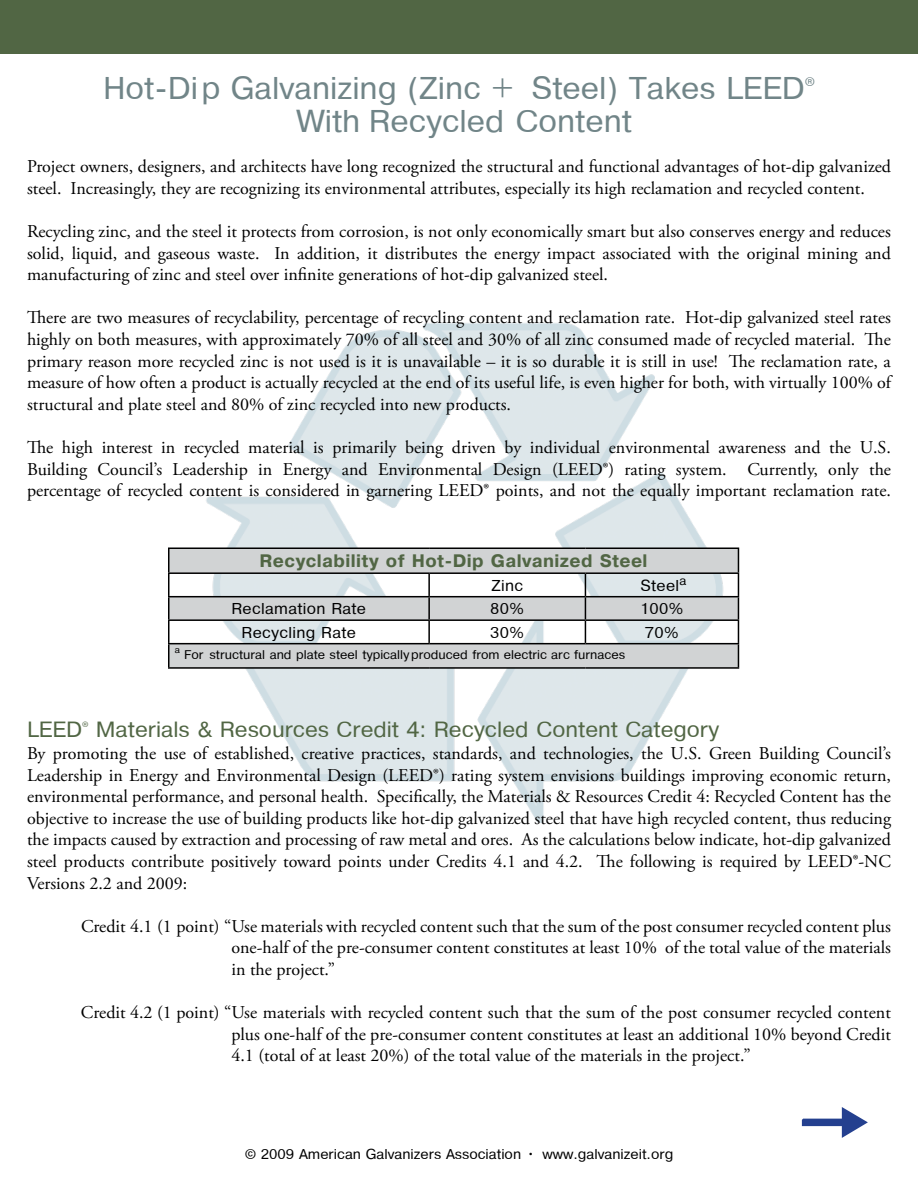
<style>
.page{position:relative;width:918px;height:1188px;background:#fff}
.page>*{position:absolute;margin:0;border:0;box-sizing:border-box;transform-origin:0 0}
.t1{font:30px "Pragmatica";color:#718588}
.t2{font:21px "Pragmatica";color:#516644}
.t3{font:18px/21.6px "Adobe Garamond Pro";color:#000;text-align:justify}
.t4{font:18px "Pragmatica Bold Cyrillic";letter-spacing:.02em;color:#516644}
.t5{font:15px "Pragmatica";letter-spacing:.02em;color:#000}
.t6{font:13.5px "Pragmatica";color:#000}
.t7{font:12px "Pragmatica";color:#000}
.t8{font:12px "Pragmatica";color:#718588}
.t9{font:9px "Pragmatica";color:#000}
.t10{font:7.5px "Pragmatica";color:#516644}
</style>
<div class="page">
<img style="left:200px;top:323px;width:536px;height:499px">
<div style="left:0;top:0;width:918px;height:54px;background:#516644"></div>
<svg style="left:170px;top:549px;width:568px;height:118px;fill:#d1d3d4"></svg>
<hr style="left:168px;top:548px;width:261px;height:1px;background:#000">
<hr style="left:168px;top:549px;width:2px;height:23px;background:#000">
<hr style="left:429px;top:548px;width:156px;height:1px;background:#000">
<hr style="left:585px;top:548px;width:154px;height:1px;background:#000">
<hr style="left:168px;top:572px;width:261px;height:2px;background:#000">
<hr style="left:168px;top:574px;width:2px;height:22px;background:#000">
<hr style="left:429px;top:572px;width:156px;height:2px;background:#000">
<hr style="left:428px;top:574px;width:2px;height:22px;background:#000">
<hr style="left:585px;top:572px;width:154px;height:2px;background:#000">
<hr style="left:168px;top:596px;width:261px;height:1px;background:#000">
<hr style="left:168px;top:597px;width:2px;height:22px;background:#000">
<hr style="left:429px;top:596px;width:156px;height:1px;background:#000">
<hr style="left:428px;top:597px;width:2px;height:22px;background:#000">
<hr style="left:585px;top:596px;width:154px;height:1px;background:#000">
<hr style="left:168px;top:619px;width:261px;height:2px;background:#000">
<hr style="left:168px;top:621px;width:2px;height:22px;background:#000">
<hr style="left:429px;top:619px;width:156px;height:2px;background:#000">
<hr style="left:428px;top:621px;width:2px;height:22px;background:#000">
<hr style="left:585px;top:619px;width:154px;height:2px;background:#000">
<svg style="left:585px;top:574px;width:1px;height:69px"></svg>
<hr style="left:168px;top:643px;width:261px;height:1px;background:#000">
<hr style="left:168px;top:644px;width:2px;height:23px;background:#000">
<hr style="left:429px;top:643px;width:156px;height:1px;background:#000">
<hr style="left:585px;top:643px;width:154px;height:1px;background:#000">
<svg style="left:738px;top:549px;width:1px;height:118px"></svg>
<hr style="left:168px;top:667px;width:261px;height:2px;background:#000">
<hr style="left:429px;top:667px;width:156px;height:2px;background:#000">
<hr style="left:585px;top:667px;width:154px;height:2px;background:#000">
<svg style="left:802px;top:1107px;width:66px;height:31px"></svg>
<h1 class="t1" style="left:103px;top:72px;width:703px">Hot-Dip Galvanizing (Zinc + Steel) Takes LEED</h1>
<p class="t8" style="left:805px;top:75px;width:12px">®</p>
<h1 class="t1" style="left:296px;top:105px;width:337px">With Recycled Content</h1>
<p class="t3" style="left:27px;top:156px;width:865px">Project owners, designers, and architects have long recognized the structural and functional advantages of hot-dip galvanized steel. Increasingly, they are recognizing its environmental attributes, especially its high reclamation and recycled content.</p>
<p class="t3" style="left:27px;top:221px;width:865px">Recycling zinc, and the steel it protects from corrosion, is not only economically smart but also conserves energy and reduces solid, liquid, and gaseous waste. In addition, it distributes the energy impact associated with the original mining and manufacturing of zinc and steel over infinite generations of hot-dip galvanized steel.</p>
<p class="t3" style="left:27px;top:307px;width:866px">There are two measures of recyclability, percentage of recycling content and reclamation rate. Hot-dip galvanized steel rates highly on both measures, with approximately 70% of all steel and 30% of all zinc consumed made of recycled material. The primary reason more recycled zinc is not used is it is unavailable – it is so durable it is still in use! The reclamation rate, a measure of how often a product is actually recycled at the end of its useful life, is even higher for both, with virtually 100% of structural and plate steel and 80% of zinc recycled into new products.</p>
<p class="t3" style="left:27px;top:437px;width:866px">The high interest in recycled material is primarily being driven by individual environmental awareness and the U.S.<br>Building Council’s Leadership in Energy and Environmental Design (LEED®) rating system. Currently, only the percentage of recycled content is considered in garnering LEED® points, and not the equally important reclamation rate.</p>
<p class="t4" style="left:260px;top:552px;width:390px">Recyclability of Hot-Dip Galvanized Steel</p>
<p class="t5" style="left:491px;top:577px;width:33px">Zinc</p>
<p class="t5" style="left:640px;top:577px;width:48px">Steel<sup>a</sup></p>
<p class="t5" style="left:232px;top:600px;width:136px">Reclamation Rate</p>
<p class="t5" style="left:490px;top:600px;width:35px">80%</p>
<p class="t5" style="left:640px;top:600px;width:45px">100%</p>
<p class="t5" style="left:242px;top:624px;width:116px">Recycling Rate</p>
<p class="t5" style="left:490px;top:624px;width:35px">30%</p>
<p class="t5" style="left:645px;top:624px;width:35px">70%</p>
<p class="t9" style="left:175px;top:645px;width:7px">a</p>
<p class="t7" style="left:184px;top:648px;width:443px">For structural and plate steel typically produced from electric arc furnaces</p>
<p class="t2" style="left:27px;top:718px;width:57px">LEED</p>
<p class="t10" style="left:82px;top:720px;width:8px">®</p>
<p class="t2" style="left:96px;top:718px;width:625px">Materials &amp; Resources Credit 4: Recycled Content Category</p>
<p class="t3" style="left:27px;top:743px;width:866px">By promoting the use of established, creative practices, standards, and technologies, the U.S. Green Building Council’s Leadership in Energy and Environmental Design (LEED®) rating system envisions buildings improving economic return, environmental performance, and personal health. Specifically, the Materials &amp; Resources Credit 4: Recycled Content has the objective to increase the use of building products like hot-dip galvanized steel that have high recycled content, thus reducing the impacts caused by extraction and processing of raw metal and ores. As the calculations below indicate, hot-dip galvanized steel products contribute positively toward points under Credits 4.1 and 4.2. The following is required by LEED®-NC Versions 2.2 and 2009:</p>
<p class="t3" style="left:231px;top:916px;width:661px;text-indent:-150px">Credit 4.1 (1 point) “Use materials with recycled content such that the sum of the post consumer recycled content plus one-half of the pre-consumer content constitutes at least 10% of the total value of the materials in the project.”</p>
<p class="t3" style="left:231px;top:1002px;width:661px;text-indent:-150px">Credit 4.2 (1 point) “Use materials with recycled content such that the sum of the post consumer recycled content plus one-half of the pre-consumer content constitutes at least an additional 10% beyond Credit 4.1 (total of at least 20%) of the total value of the materials in the project.”</p>
<p class="t6" style="left:245px;top:1146px;width:430px">© 2009 American Galvanizers Association • www.galvanizeit.org</p>
</div>
